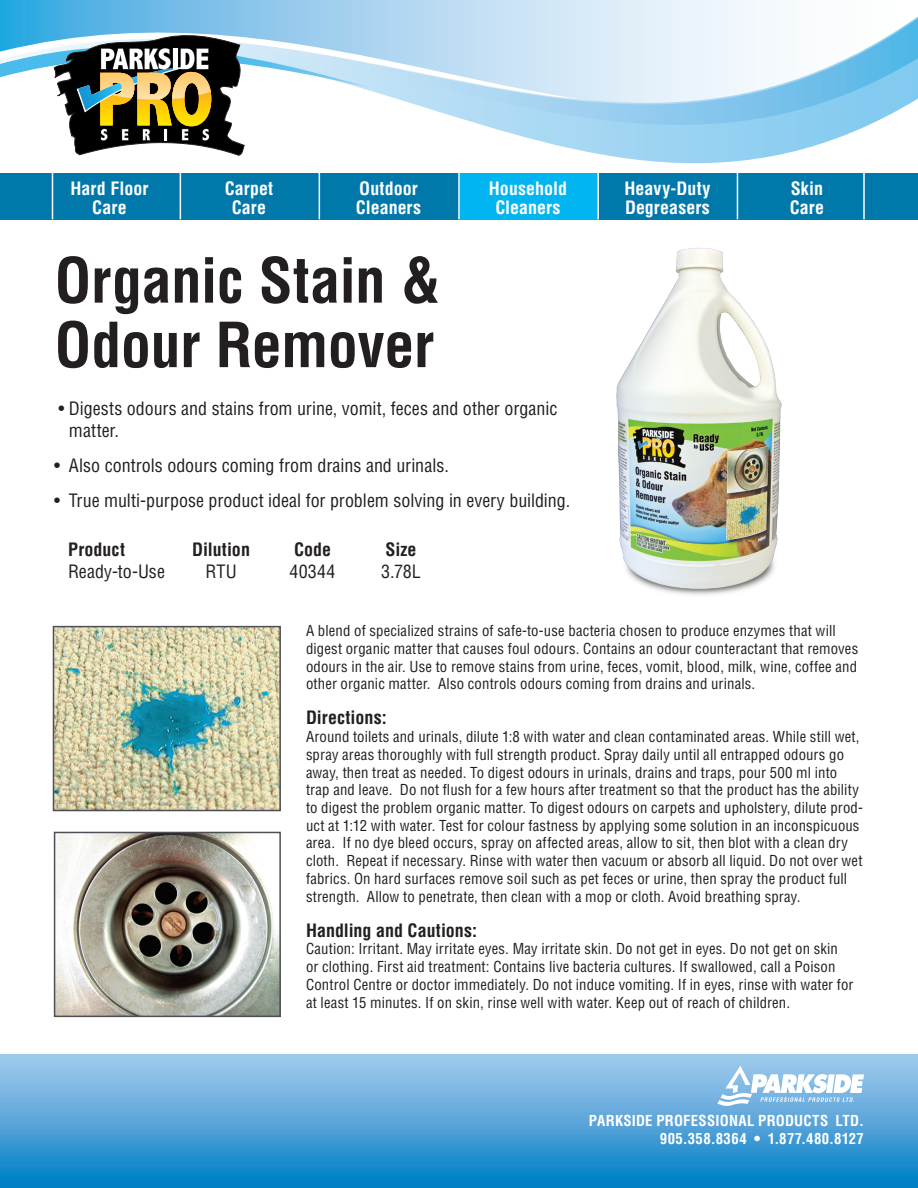
<style>
.page{position:relative;width:918px;height:1188px;background:#fff}
.page>*{position:absolute;margin:0;border:0;box-sizing:border-box;transform-origin:0 0}
.heading{font:700 condensed 60.6px/64.5px "Helvetica";letter-spacing:-.01em;color:#231f20}
.Bullet_points{font:condensed 18px/21.6px "Helvetica";color:#231f20}
.Subheadings{font:700 condensed 18px/19.5px "Helvetica";color:#fff;text-align:center}
.Product_Chart{font:700 condensed 18px "Helvetica";color:#231f20}
.Product_Chart-2{font:condensed 18px "Helvetica";letter-spacing:.005em;color:#231f20}
.t1{font:condensed 14.85px/17.7px "Helvetica";letter-spacing:.01em;color:#231f20}
.t2{font:700 condensed 14.85px/17.7px "Helvetica";letter-spacing:.025em;color:#fff;text-align:right}
</style>
<div class="page">
<div style="left:0;top:1054px;width:918px;height:134px;background:linear-gradient(to bottom,#ace,#007ec5)"></div>
<div style="left:0;top:173px;width:918px;height:46px;background:#0078aa"></div>
<div style="left:460px;top:173px;width:137px;height:46px;background:#00b5f0"></div>
<svg style="left:0;top:0;width:774px;height:16px;background:#a4d3ef"></svg>
<svg style="left:51px;top:125px;width:817px;height:82px"></svg>
<svg style="left:0;top:16px;width:918px;height:109px"></svg>
<img style="left:616px;top:247px;width:166px;height:348px">
<img style="left:57px;top:835px;width:221px;height:179px">
<div style="left:54px;top:832px;width:227px;height:185px;border:2px solid #4e4e57"></div>
<img style="left:56px;top:629px;width:222px;height:179px">
<div style="left:53px;top:626px;width:228px;height:185px;border:2px solid #4e4e57"></div>
<svg style="left:717px;top:1066px;width:147px;height:42px"></svg>
<svg style="left:0;top:35px;width:368px;height:121px"></svg>
<hr style="left:180px;top:173px;width:1px;height:46px;background:#fff">
<hr style="left:52px;top:173px;width:1px;height:46px;background:#fff">
<hr style="left:319px;top:173px;width:1px;height:46px;background:#fff">
<hr style="left:458px;top:173px;width:2px;height:46px;background:#fff">
<hr style="left:597px;top:173px;width:2px;height:46px;background:#fff">
<hr style="left:737px;top:173px;width:1px;height:46px;background:#fff">
<hr style="left:863px;top:173px;width:2px;height:46px;background:#fff">
<p class="Subheadings" style="left:71px;top:178px;width:79px">Hard Floor<br>Care</p>
<p class="Subheadings" style="left:225px;top:178px;width:50px">Carpet<br>Care</p>
<p class="Subheadings" style="left:356px;top:178px;width:67px;text-align:left">Outdoor<br>Cleaners</p>
<p class="Subheadings" style="left:489px;top:178px;width:80px">Household<br>Cleaners</p>
<p class="Subheadings" style="left:625px;top:178px;width:87px;text-align:left">Heavy-Duty<br>Degreasers</p>
<p class="Subheadings" style="left:790px;top:178px;width:36px;text-align:left">Skin<br>Care</p>
<p class="heading" style="left:54px;top:248px;width:388px">Organic Stain &amp;<br>Odour Remover</p>
<p class="Bullet_points" style="left:69px;top:398px;width:490px;text-indent:-10px">• Digests odours and stains from urine, vomit, feces and other organic matter.</p>
<p class="Bullet_points" style="left:54px;top:454px;width:396px">• Also controls odours coming from drains and urinals.</p>
<p class="Bullet_points" style="left:54px;top:490px;width:518px">• True multi-purpose product ideal for problem solving in every building.</p>
<p class="Product_Chart" style="left:68px;top:539px;width:58px">Product</p>
<p class="Product_Chart" style="left:192px;top:539px;width:59px">Dilution</p>
<p class="Product_Chart" style="left:294px;top:539px;width:39px">Code</p>
<p class="Product_Chart" style="left:386px;top:539px;width:33px">Size</p>
<p class="Product_Chart-2" style="left:68px;top:560px;width:98px">Ready-to-Use</p>
<p class="Product_Chart-2" style="left:206px;top:560px;width:33px">RTU</p>
<p class="Product_Chart-2" style="left:290px;top:560px;width:48px">40344</p>
<p class="Product_Chart-2" style="left:381px;top:560px;width:41px">3.78L</p>
<p class="t1" style="left:306px;top:622px;width:554px">A blend of specialized strains of safe-to-use bacteria chosen to produce enzymes that will digest organic matter that causes foul odours. Contains an odour counteractant that removes odours in the air. Use to remove stains from urine, feces, vomit, blood, milk, wine, coffee and other organic matter. Also controls odours coming from drains and urinals.</p>
<p class="Product_Chart" style="left:306px;top:707px;width:82px">Directions:</p>
<p class="t1" style="left:306px;top:728px;width:559px">Around toilets and urinals, dilute 1:8 with water and clean contaminated areas. While still wet, spray areas thoroughly with full strength product. Spray daily until all entrapped odours go away, then treat as needed. To digest odours in urinals, drains and traps, pour 500 ml into trap and leave. Do not flush for a few hours after treatment so that the product has the ability to digest the problem organic matter. To digest odours on carpets and upholstery, dilute prod&shy;uct at 1:12 with water. Test for colour fastness by applying some solution in an inconspicuous area. If no dye bleed occurs, spray on affected areas, allow to sit, then blot with a clean dry cloth. Repeat if necessary. Rinse with water then vacuum or absorb all liquid. Do not over wet fabrics. On hard surfaces remove soil such as pet feces or urine, then spray the product full strength. Allow to penetrate, then clean with a mop or cloth. Avoid breathing spray.</p>
<p class="Product_Chart" style="left:306px;top:919px;width:173px">Handling and Cautions:</p>
<p class="t1" style="left:306px;top:940px;width:549px">Caution: Irritant. May irritate eyes. May irritate skin. Do not get in eyes. Do not get on skin or clothing. First aid treatment: Contains live bacteria cultures. If swallowed, call a Poison Control Centre or doctor immediately. Do not induce vomiting. If in eyes, rinse with water for at least 15 minutes. If on skin, rinse well with water. Keep out of reach of children.</p>
<p class="t2" style="left:589px;top:1112px;width:277px">PARKSIDE PROFESSIONAL PRODUCTS LTD.<br>905.358.8364 • 1.877.480.8127</p>
</div>
